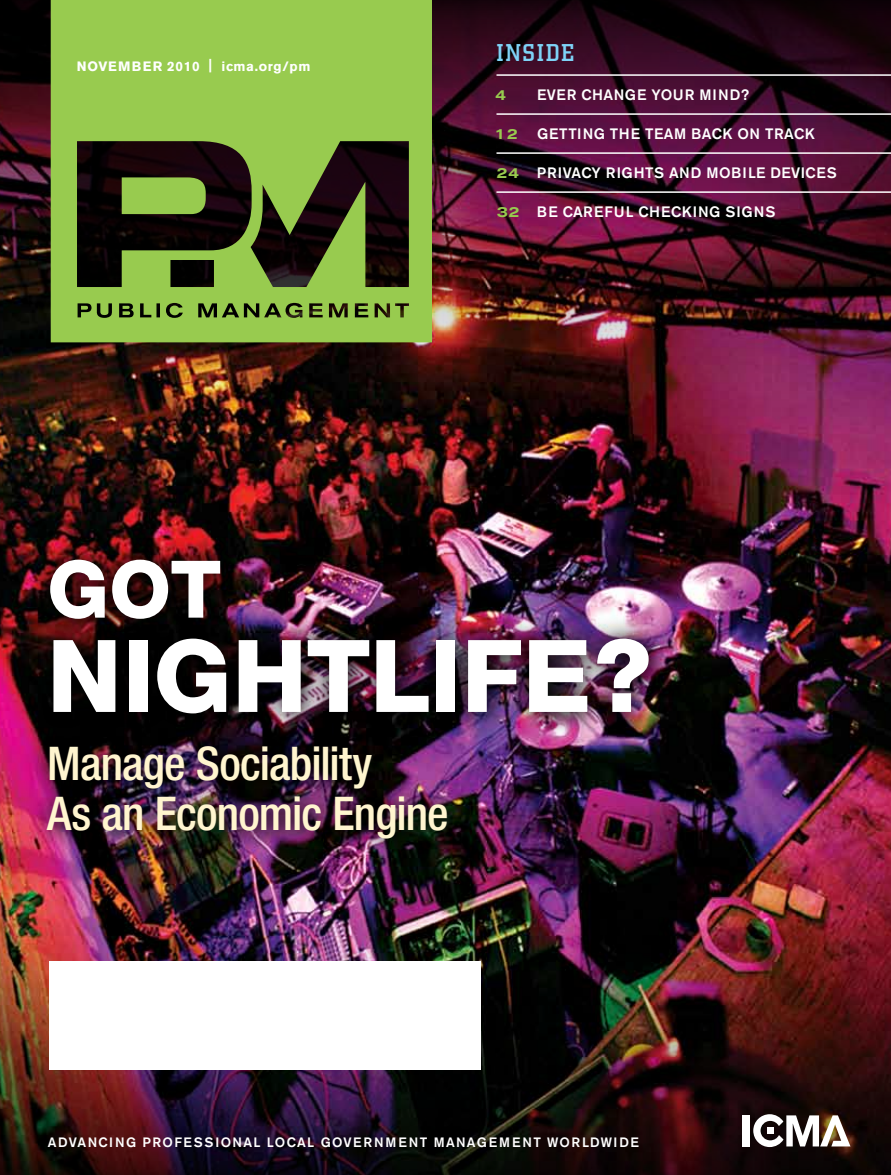
<style>
.page{position:relative;width:891px;height:1175px;background:#fff}
.page>*{position:absolute;margin:0;border:0;box-sizing:border-box;transform-origin:0 0}
.t1{font:800 100.5px "Helvetica Neue";letter-spacing:-.005em;color:#fff}
.t2{font:800 79.5px "Helvetica Neue";color:#fff}
.t3{font:500 condensed 46.5px/49.5px "Helvetica Neue";letter-spacing:-.02em;color:#fff5cf}
.t4{font:500 24px "City";letter-spacing:.08em;color:#7ed3f7}
.t5{font:500 15px "Akzidenz Grotesk BE";letter-spacing:.03em;color:#fff}
.t6{font:500 15px "Akzidenz Grotesk BE";letter-spacing:.06em;color:#fff}
.t7{font:500 expanded 15px "Akzidenz Grotesk BE";color:#98cb4f}
.t8{font:500 13.5px "Akzidenz Grotesk BE";letter-spacing:.1em;color:#fff}
.t9{font:700 13.5px "Akzidenz Grotesk BE";letter-spacing:.05em;color:#fff}
.s1{font-stretch:expanded;color:#98cb4f}
</style>
<div class="page">
<img style="left:0;top:432px;width:891px;height:484px">
<img style="left:0;top:916px;width:891px;height:258px">
<img style="left:0;top:0;width:891px;height:432px">
<svg style="left:51px;top:0;width:381px;height:342px;background:#74973c"></svg>
<div style="left:742px;top:1115px;width:8px;height:31px;background:#fff"></div>
<svg style="left:753px;top:1114px;width:97px;height:33px"></svg>
<hr style="left:496px;top:74px;width:395px;height:2px;background:#fff">
<hr style="left:496px;top:113px;width:395px;height:2px;background:#fff">
<hr style="left:496px;top:152px;width:395px;height:2px;background:#fff">
<hr style="left:496px;top:191px;width:395px;height:2px;background:#fff">
<img style="left:20px;top:533px;width:649px;height:327px">
<div style="left:49px;top:961px;width:432px;height:108px;background:#fff"></div>
<p class="t9" style="left:77px;top:58px;width:235px">NOVEMBER 2010 | icma.org/pm</p>
<h3 class="t4" style="left:497px;top:39px;width:79px">INSIDE</h3>
<p class="t7" style="left:495px;top:86px;width:13px">4</p>
<p class="t5" style="left:537px;top:85px;width:214px">EVER CHANGE YOUR MIND?</p>
<p class="t7" style="left:495px;top:125px;width:24px">12</p>
<p class="t5" style="left:537px;top:124px;width:279px">GETTING THE TEAM BACK ON TRACK</p>
<p class="t5" style="left:496px;top:163px;width:342px"><span class="s1">24</span> PRIVACY RIGHTS AND MOBILE DEVICES</p>
<p class="t6" style="left:497px;top:202px;width:280px"><span class="s1">32</span> BE CAREFUL CHECKING SIGNS</p>
<h2 class="t2" style="left:47px;top:542px;width:176px">GOT</h2>
<h1 class="t1" style="left:47px;top:616px;width:606px">NIGHTLIFE?</h1>
<h3 class="t3" style="left:47px;top:738px;width:403px">Manage Sociability<br>As an Economic Engine</h3>
<p class="t8" style="left:48px;top:1134px;width:592px">ADVANCING PROFESSIONAL LOCAL GOVERNMENT MANAGEMENT WORLDWIDE</p>
</div>
